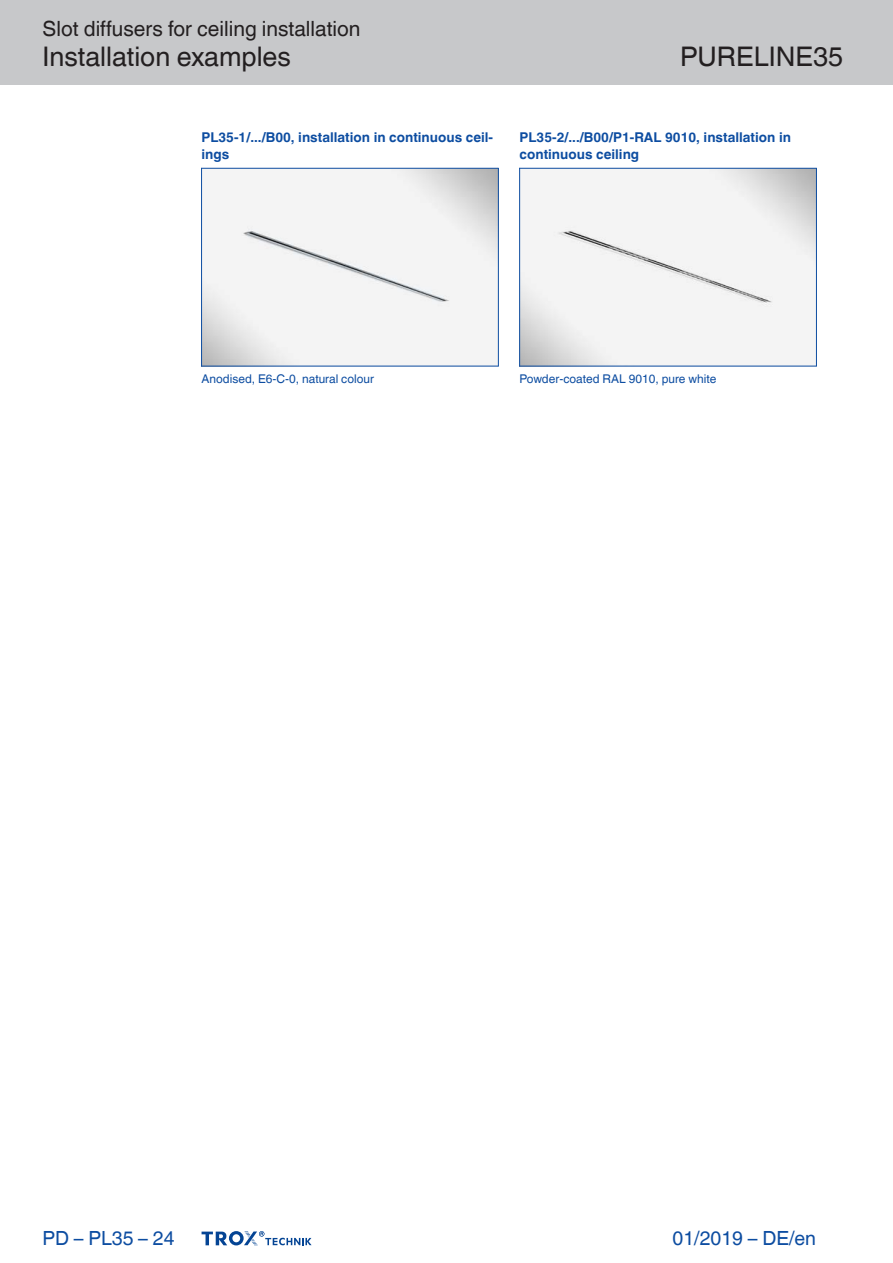
<style>
.page{position:relative;width:893px;height:1263px;background:#fff}
.page>*{position:absolute;margin:0;border:0;box-sizing:border-box;transform-origin:0 0}
.Navigation_2{font:27px "TROX Helvetica";color:#231f20}
.Navigation_3{font:27px "TROX Helvetica";color:#231f20}
.Navigation_1{font:21px "TROX Helvetica";color:#231f20}
.date{font:19.5px "TROX Helvetica";color:#0d4da1}
.pagina_li-re{font:19.5px "TROX Helvetica";color:#0d4da1}
.Standard_oben_links{font:700 13.5px/16.2px "TROX Helvetica";color:#0d4da1}
.Standard_oben_links-2{font:12px "TROX Helvetica";color:#0d4da1}
</style>
<div class="page">
<div style="left:0;top:0;width:893px;height:85px;background:#c7c8ca"></div>
<svg style="left:202px;top:1231px;width:110px;height:15px"></svg>
<img style="left:202px;top:169px;width:296px;height:197px">
<img style="left:520px;top:169px;width:296px;height:197px">
<hr style="left:201px;top:168px;width:1px;height:198px;background:#0d4da1">
<hr style="left:498px;top:168px;width:1px;height:198px;background:#0d4da1">
<hr style="left:201px;top:168px;width:297px;height:1px;background:#0d4da1">
<hr style="left:201px;top:366px;width:297px;height:1px;background:#0d4da1">
<hr style="left:519px;top:168px;width:1px;height:198px;background:#0d4da1">
<hr style="left:816px;top:168px;width:1px;height:198px;background:#0d4da1">
<hr style="left:519px;top:168px;width:297px;height:1px;background:#0d4da1">
<hr style="left:519px;top:366px;width:297px;height:1px;background:#0d4da1">
<p class="Navigation_1" style="left:43px;top:17px;width:319px">Slot diffusers for ceiling installation</p>
<p class="Navigation_2" style="left:43px;top:41px;width:250px">Installation examples</p>
<p class="Navigation_3" style="left:680px;top:41px;width:164px">PURELINE35</p>
<p class="Standard_oben_links" style="left:202px;top:130px;width:293px">PL35-1/.../B00, installation in continuous ceil&shy;ings</p>
<p class="Standard_oben_links" style="left:520px;top:130px;width:273px">PL35-2/.../B00/P1-RAL 9010, installation in continuous ceiling</p>
<p class="Standard_oben_links-2" style="left:202px;top:372px;width:174px">Anodised, E6-C-0, natural colour</p>
<p class="Standard_oben_links-2" style="left:520px;top:372px;width:198px">Powder-coated RAL 9010, pure white</p>
<p class="pagina_li-re" style="left:43px;top:1227px;width:133px">PD – PL35 – 24</p>
<p class="date" style="left:673px;top:1227px;width:145px">01/2019 – DE/en</p>
</div>
